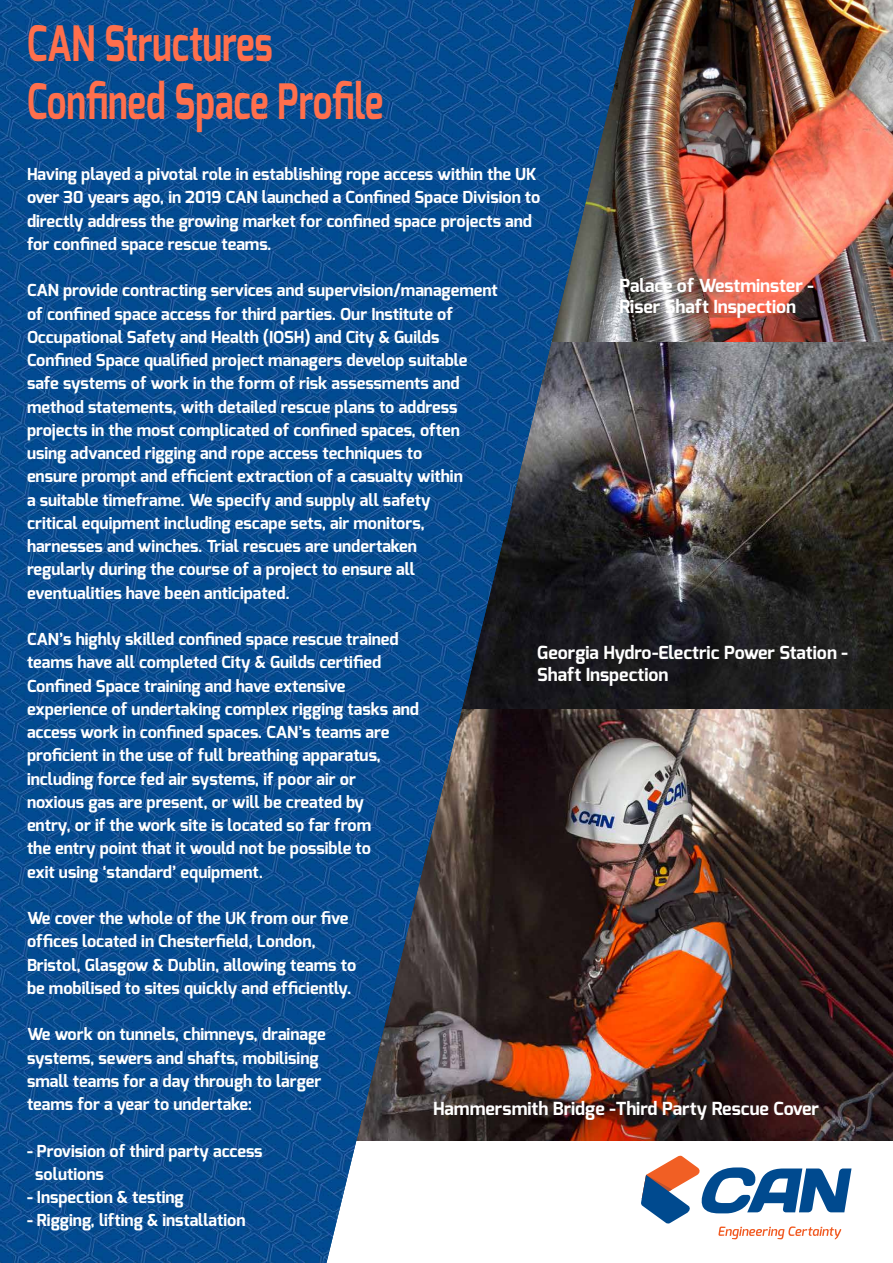
<style>
.page{position:relative;width:893px;height:1263px;background:#fff}
.page>*{position:absolute;margin:0;border:0;box-sizing:border-box;transform-origin:0 0}
.t1{font:700 48.75px/58.5px "Exo";color:#ff6f4c;scale:.72 1}
.t2{font:700 18px/21.6px "Exo";color:#fff}
.t3{font:700 16.5px/23.2px "Exo";color:#fff}
</style>
<div class="page">
<svg style="left:641px;top:1155px;width:210px;height:84px"></svg>
<img style="left:635px;top:0;width:258px;height:343px">
<img style="left:635px;top:709px;width:258px;height:432px">
<img style="left:635px;top:343px;width:258px;height:366px">
<img style="left:0;top:0;width:635px;height:1263px">
<h1 class="t1" style="left:27px;top:14px;width:497px">CAN Structures<br>Confined Space Profile</h1>
<h1 class="t1" style="left:27px;top:29px;width:391px">CAN Geotechnical<br>Company Profile</h1>
<p class="t3" style="left:27px;top:163px;width:515px">Having played a pivotal role in establishing rope access within the UK over 30 years ago, in 2019 CAN launched a Confined Space Division to directly address the growing market for confined space projects and for confined space rescue teams.</p>
<p class="t3" style="left:27px;top:279px;width:472px">CAN provide contracting services and supervision/management of confined space access for third parties. Our Institute of Occupational Safety and Health (IOSH) and City &amp; Guilds Confined Space qualified project managers develop suitable safe systems of work in the form of risk assessments and method statements, with detailed rescue plans to address projects in the most complicated of confined spaces, often using advanced rigging and rope access techniques to<br>ensure prompt and efficient extraction of a casualty within<br>a suitable timeframe. We specify and supply all safety<br>critical equipment including escape sets, air monitors, harnesses and winches. Trial rescues are undertaken<br>regularly during the course of a project to ensure all eventualities have been anticipated.</p>
<p class="t3" style="left:27px;top:628px;width:394px">CAN’s highly skilled confined space rescue trained teams have all completed City &amp; Guilds certified Confined Space training and have extensive experience of undertaking complex rigging tasks and access work in confined spaces. CAN’s teams are proficient in the use of full breathing apparatus, including force fed air systems, if poor air or<br>noxious gas are present, or will be created by<br>entry, or if the work site is located so far from<br>the entry point that it would not be possible to<br>exit using ‘standard’ equipment.</p>
<p class="t3" style="left:27px;top:907px;width:331px">We cover the whole of the UK from our five offices located in Chesterfield, London, Bristol, Glasgow &amp; Dublin, allowing teams to be mobilised to sites quickly and efficiently.</p>
<p class="t3" style="left:27px;top:1023px;width:300px">We work on tunnels, chimneys, drainage systems, sewers and shafts, mobilising small teams for a day through to larger teams for a year to undertake:</p>
<p class="t3" style="left:35px;top:1139px;width:229px;text-indent:-8px">- Provision of third party access solutions</p>
<p class="t3" style="left:27px;top:1186px;width:158px">- Inspection &amp; testing</p>
<p class="t3" style="left:27px;top:1209px;width:220px">- Rigging, lifting &amp; installation</p>
<p class="t2" style="left:619px;top:275px;width:196px">Palace of Westminster -<br>Riser Shaft Inspection</p>
<p class="t2" style="left:537px;top:642px;width:312px">Georgia Hydro-Electric Power Station -<br>Shaft Inspection</p>
<p class="t2" style="left:433px;top:1098px;width:387px">Hammersmith Bridge -Third Party Rescue Cover</p>
</div>
